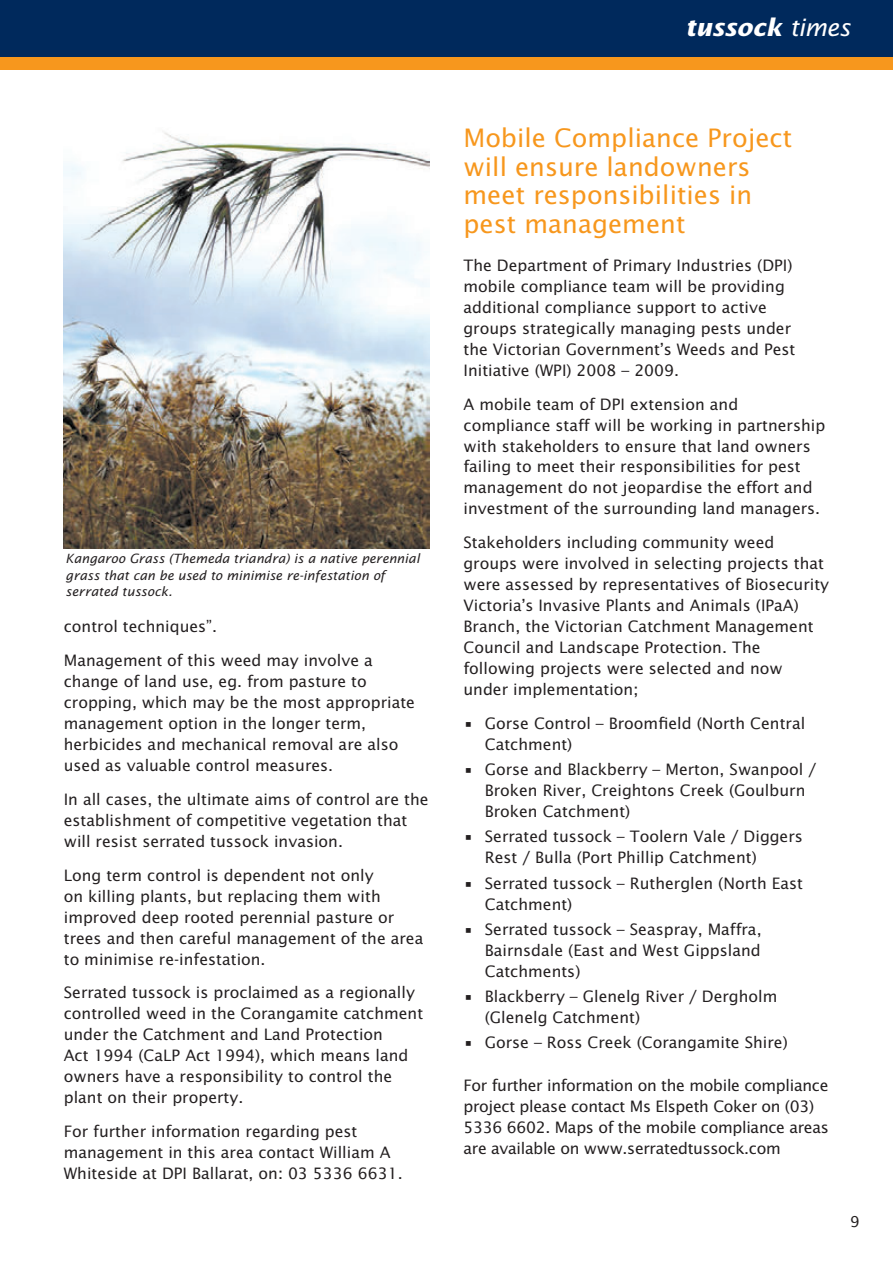
<style>
.page{position:relative;width:893px;height:1263px;background:#fff}
.page>*{position:absolute;margin:0;border:0;box-sizing:border-box;transform-origin:0 0}
.t1{font:25.5px/28.5px "Lucida Sans Std";color:#f7971d}
.t2{font:italic 700 24px "Lucida Sans Std";letter-spacing:-.01em;color:#fff}
.t3{font:15.75px/21px "Lucida Sans Std";color:#231f20}
.t4{font:15.75px/21px "Lucida Sans Std";letter-spacing:-.02em;color:#231f20}
.t5{font:15px "Lucida Sans Std";color:#231f20}
.t6{font:italic 12.75px/16.5px "Lucida Sans Std";color:#231f20}
.s1{font-weight:400}
</style>
<div class="page">
<div style="left:0;top:0;width:893px;height:57px;background:#00295c"></div>
<div style="left:0;top:57px;width:893px;height:13px;background:#f7971d"></div>
<img style="left:64px;top:132px;width:365px;height:416px">
<h2 class="t2" style="left:686px;top:18px;width:166px">tussock <span class="s1">times</span></h2>
<p class="t6" style="left:66px;top:551px;width:356px">Kangaroo Grass (Themeda triandra) is a native perennial grass that can be used to minimise re-infestation of serrated tussock.</p>
<p class="t3" style="left:64px;top:611px;width:311px;line-height:33.8px">control techniques”.<br>Management of this weed may involve a</p>
<p class="t3" style="left:64px;top:672px;width:353px">change of land use, eg. from pasture to cropping, which may be the most appropriate management option in the longer term, herbicides and mechanical removal are also used as valuable control measures.</p>
<p class="t3" style="left:64px;top:790px;width:366px">In all cases, the ultimate aims of control are the establishment of competitive vegetation that will resist serrated tussock invasion.</p>
<p class="t3" style="left:64px;top:865px;width:361px">Long term control is dependent not only<br>on killing plants, but replacing them with improved deep rooted perennial pasture or trees and then careful management of the area to minimise re-infestation.</p>
<p class="t3" style="left:64px;top:983px;width:361px">Serrated tussock is proclaimed as a regionally controlled weed in the Corangamite catchment under the Catchment and Land Protection<br>Act 1994 (CaLP Act 1994), which means land owners have a responsibility to control the plant on their property.</p>
<p class="t3" style="left:64px;top:1122px;width:340px">For further information regarding pest management in this area contact William A<br>Whiteside at DPI Ballarat, on: 03 5336 6631.</p>
<h1 class="t1" style="left:463px;top:125px;width:330px">Mobile Compliance Project will ensure landowners meet responsibilities in pest management</h1>
<p class="t3" style="left:463px;top:255px;width:333px">The Department of Primary Industries (DPI) mobile compliance team will be providing additional compliance support to active groups strategically managing pests under the Victorian Government’s Weeds and Pest Initiative (WPI) 2008 – 2009.</p>
<p class="t3" style="left:463px;top:394px;width:363px">A mobile team of DPI extension and compliance staff will be working in partnership with stakeholders to ensure that land owners failing to meet their responsibilities for pest management do not jeopardise the effort and investment of the surrounding land managers.</p>
<p class="t3" style="left:463px;top:533px;width:367px">Stakeholders including community weed groups were involved in selecting projects that were assessed by representatives of Biosecurity Victoria’s Invasive Plants and Animals (IPaA)<br>Branch, the Victorian Catchment Management Council and Landscape Protection. The following projects were selected and now under implementation;</p>
<p class="t3" style="left:485px;top:714px;width:322px;text-indent:-21px">• Gorse Control – Broomfield (North Central<br>Catchment)</p>
<p class="t3" style="left:485px;top:760px;width:333px;text-indent:-21px">• Gorse and Blackberry – Merton, Swanpool /<br>Broken River, Creightons Creek (Goulburn<br>Broken Catchment)</p>
<p class="t3" style="left:485px;top:827px;width:320px;text-indent:-21px">• Serrated tussock – Toolern Vale / Diggers<br>Rest / Bulla (Port Phillip Catchment)</p>
<p class="t3" style="left:485px;top:873px;width:320px;text-indent:-21px">• Serrated tussock – Rutherglen (North East<br>Catchment)</p>
<p class="t3" style="left:485px;top:920px;width:278px;text-align:justify;text-indent:-21px">• Serrated tussock – Seaspray, Maffra, Bairnsdale (East and West Gippsland Catchments)</p>
<p class="t3" style="left:485px;top:987px;width:294px;text-indent:-21px">• Blackberry – Glenelg River / Dergholm (Glenelg Catchment)</p>
<p class="t3" style="left:463px;top:1033px;width:326px">• Gorse – Ross Creek (Corangamite Shire)</p>
<p class="t4" style="left:463px;top:1075px;width:367px">For further information on the mobile compliance project please contact Ms Elspeth Coker on (03)<br>5336 6602. Maps of the mobile compliance areas are available on www.serratedtussock.com</p>
<p class="t5" style="left:850px;top:1215px;width:11px">9</p>
</div>
